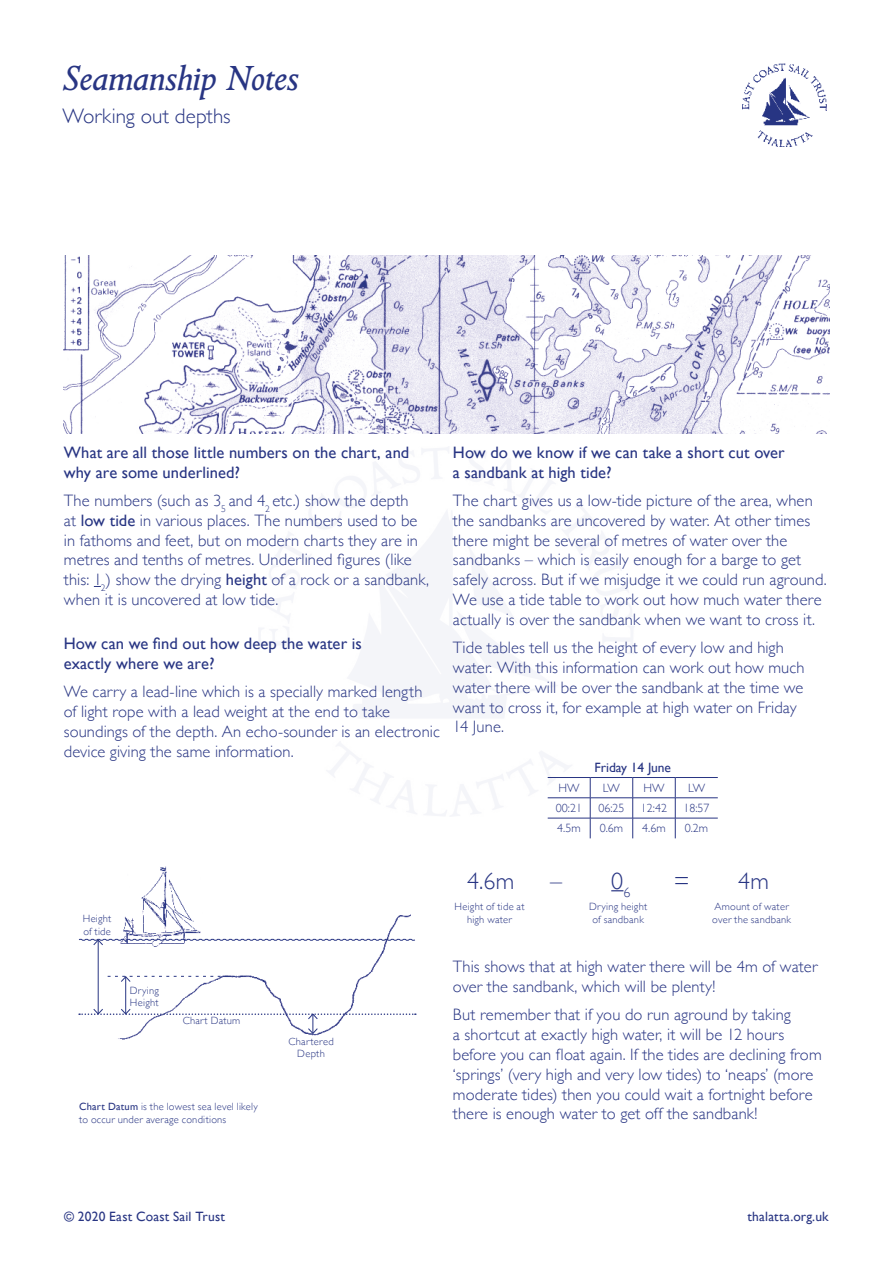
<style>
.page{position:relative;width:893px;height:1263px;background:#fff}
.page>*{position:absolute;margin:0;border:0;box-sizing:border-box;transform-origin:0 0}
.t1{font:italic 36px "Golden Cockerel";letter-spacing:-.015em;color:#283583}
.t2{font:300 24px "Gill Sans";color:#283583}
.t3{font:300 21px "Gill Sans";color:#283583}
.t4{font:300 16.5px/19.8px "Gill Sans";letter-spacing:.01em;color:#283583}
.t5{font:16.5px/19.8px "Gill Sans";letter-spacing:.005em;color:#283583}
.t6{font:13.5px "Gill Sans";letter-spacing:.015em;color:#283583}
.t7{font:300 12px "Gill Sans";color:#283583}
.t8{font:300 10.5px/12.6px "Gill Sans";letter-spacing:.025em;color:#283583}
.s1{font-weight:400}
</style>
<div class="page">
<img style="left:742px;top:64px;width:85px;height:83px">
<img style="left:64px;top:255px;width:765px;height:179px">
<svg style="left:611px;top:890px;width:12px;height:1px"></svg>
<hr style="left:548px;top:777px;width:42px;height:1px;background:#283583">
<hr style="left:590px;top:777px;width:43px;height:1px;background:#283583">
<hr style="left:633px;top:777px;width:42px;height:1px;background:#283583">
<hr style="left:675px;top:777px;width:43px;height:1px;background:#283583">
<hr style="left:548px;top:797px;width:42px;height:1px;background:#283583">
<hr style="left:590px;top:797px;width:43px;height:1px;background:#283583">
<hr style="left:633px;top:797px;width:42px;height:1px;background:#283583">
<hr style="left:675px;top:797px;width:43px;height:1px;background:#283583">
<hr style="left:548px;top:818px;width:42px;height:1px;background:#283583">
<hr style="left:590px;top:818px;width:43px;height:1px;background:#283583">
<svg style="left:590px;top:778px;width:1px;height:60px"></svg>
<hr style="left:633px;top:818px;width:42px;height:1px;background:#283583">
<svg style="left:632px;top:778px;width:1px;height:60px"></svg>
<hr style="left:675px;top:818px;width:43px;height:1px;background:#283583">
<svg style="left:675px;top:778px;width:1px;height:60px"></svg>
<img style="left:107px;top:866px;width:304px;height:174px">
<hr style="left:125px;top:977px;width:1px;height:37px;background:#283583">
<svg style="left:108px;top:976px;width:135px;height:6px"></svg>
<hr style="left:98px;top:940px;width:1px;height:74px;background:#283583">
<svg style="left:78px;top:938px;width:337px;height:7px"></svg>
<svg style="left:79px;top:1008px;width:337px;height:26px"></svg>
<h1 class="t1" style="left:62px;top:58px;width:238px">Seamanship Notes</h1>
<p class="t3" style="left:62px;top:100px;width:170px">Working out depths</p>
<p class="t5" style="left:64px;top:442px;width:347px">What are all those little numbers on the chart, and why are some underlined?</p>
<p class="t4" style="left:64px;top:490px;width:367px">The numbers (such as 3<sub>5</sub> and 4<sub>2</sub> etc.) show the depth<br>at <span class="s1">low tide</span> in various places. The numbers used to be in fathoms and feet, but on modern charts they are in metres and tenths of metres. Underlined figures (like this: 1<sub>2</sub>) show the drying <span class="s1">height</span> of a rock or a sandbank, when it is uncovered at low tide.</p>
<p class="t5" style="left:64px;top:634px;width:300px">How can we find out how deep the water is exactly where we are?</p>
<p class="t4" style="left:64px;top:681px;width:378px">We carry a lead-line which is a specially marked length<br>of light rope with a lead weight at the end to take soundings of the depth. An echo-sounder is an electronic device giving the same information.</p>
<p class="t5" style="left:453px;top:442px;width:333px">How do we know if we can take a short cut over a sandbank at high tide?</p>
<p class="t4" style="left:453px;top:490px;width:375px">The chart gives us a low-tide picture of the area, when the sandbanks are uncovered by water. At other times there might be several of metres of water over the sandbanks – which is easily enough for a barge to get safely across. But if we misjudge it we could run aground.<br>We use a tide table to work out how much water there actually is over the sandbank when we want to cross it.</p>
<p class="t4" style="left:453px;top:637px;width:353px">Tide tables tell us the height of every low and high water. With this information can work out how much water there will be over the sandbank at the time we want to cross it, for example at high water on Friday 14 June.</p>
<p class="t6" style="left:594px;top:759px;width:78px">Friday 14 June</p>
<p class="t7" style="left:558px;top:778px;width:23px">HW</p>
<p class="t7" style="left:603px;top:778px;width:19px">LW</p>
<p class="t7" style="left:643px;top:778px;width:23px">HW</p>
<p class="t7" style="left:688px;top:778px;width:19px">LW</p>
<p class="t7" style="left:556px;top:799px;width:28px">00:21</p>
<p class="t7" style="left:598px;top:799px;width:28px">06:25</p>
<p class="t7" style="left:641px;top:799px;width:28px">12:42</p>
<p class="t7" style="left:683px;top:799px;width:28px">18:57</p>
<p class="t7" style="left:557px;top:819px;width:25px">4.5m</p>
<p class="t7" style="left:600px;top:819px;width:25px">0.6m</p>
<p class="t7" style="left:642px;top:819px;width:25px">4.6m</p>
<p class="t7" style="left:685px;top:819px;width:25px">0.2m</p>
<p class="t8" style="left:83px;top:912px;width:30px">Height of tide</p>
<p class="t8" style="left:130px;top:983px;width:31px">Drying<br>Height</p>
<p class="t8" style="left:183px;top:1013px;width:59px">Chart Datum</p>
<p class="t8" style="left:79px;top:1100px;width:180px"><span class="s1">Chart Datum</span> is the lowest sea level likely to occur under average conditions</p>
<p class="t8" style="left:288px;top:1034px;width:47px;text-align:center">Chartered<br>Depth</p>
<h2 class="t2" style="left:467px;top:862px;width:49px">4.6m</h2>
<h2 class="t2" style="left:550px;top:862px;width:13px">–</h2>
<h2 class="t2" style="left:674px;top:862px;width:17px">=</h2>
<h2 class="t2" style="left:738px;top:862px;width:32px">4m</h2>
<h2 class="t2" style="left:611px;top:862px;width:21px">0<sub>6</sub></h2>
<p class="t8" style="left:455px;top:900px;width:71px;text-align:center">Height of tide at high water</p>
<p class="t8" style="left:589px;top:900px;width:60px;text-align:center">Drying height of sandbank</p>
<p class="t8" style="left:712px;top:900px;width:80px">Amount of water over the sandbank</p>
<p class="t4" style="left:453px;top:956px;width:366px">This shows that at high water there will be 4m of water over the sandbank, which will be plenty!</p>
<p class="t4" style="left:453px;top:1004px;width:370px">But remember that if you do run aground by taking<br>a shortcut at exactly high water, it will be 12 hours before you can float again. If the tides are declining from ‘springs’ (very high and very low tides) to ‘neaps’ (more moderate tides) then you could wait a fortnight before there is enough water to get off the sandbank!</p>
<p class="t6" style="left:64px;top:1209px;width:162px">© 2020 East Coast Sail Trust</p>
<p class="t6" style="left:747px;top:1209px;width:83px">thalatta.org.uk</p>
</div>
